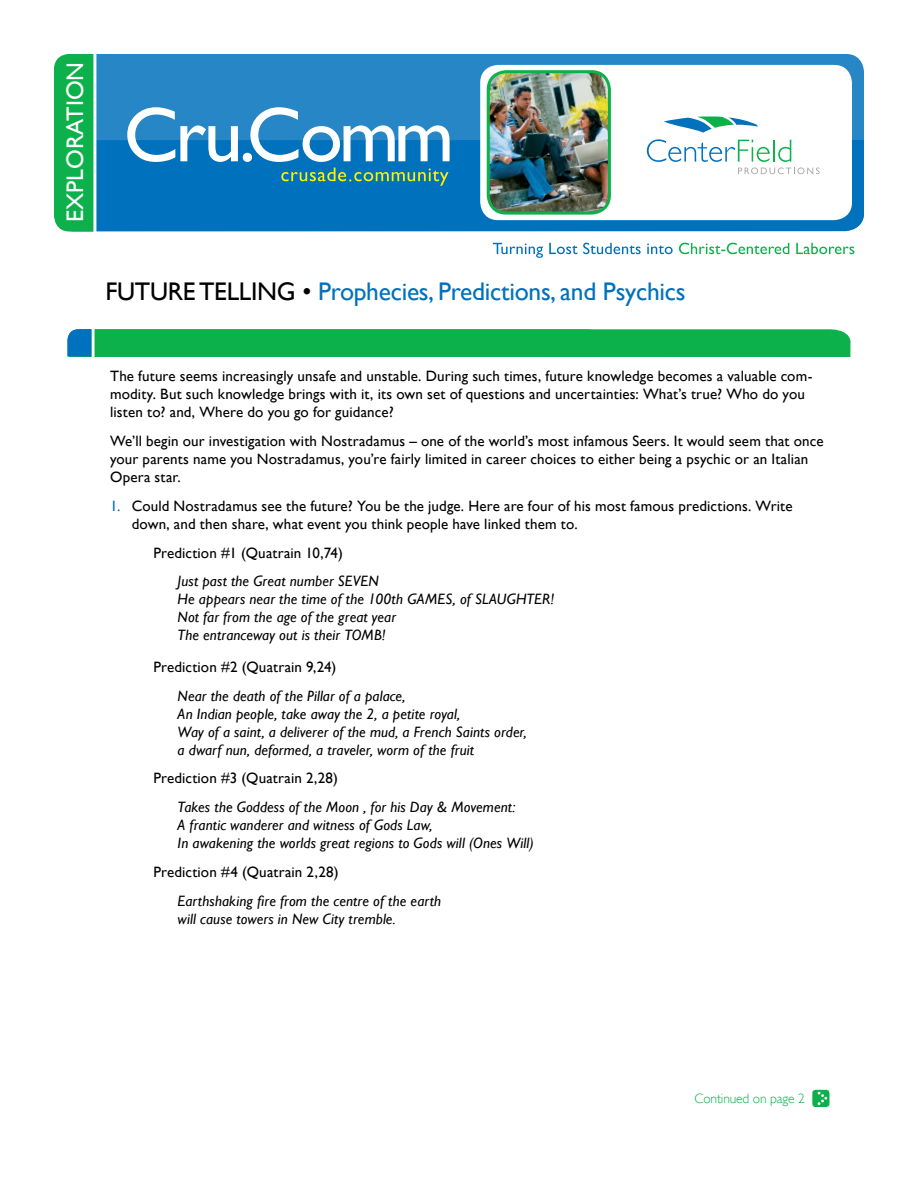
<style>
.page{position:relative;width:918px;height:1188px;background:#fff}
.page>*{position:absolute;margin:0;border:0;box-sizing:border-box;transform-origin:0 0}
.t1{font:25.5px "Gill Sans";letter-spacing:-.01em;color:#0071bc}
.t2{font:24px "Gill Sans";color:#fff}
.t3{font:15px/18px "Gill Sans";letter-spacing:.01em;color:#000}
.t4{font:italic 15px/18px "Gill Sans";letter-spacing:.01em;color:#000}
.t5{font:300 13.5px "Gill Sans";letter-spacing:-.01em;color:#0db14b}
.s1{color:#000}
.s2{color:#0071bc}
</style>
<div class="page">
<svg style="left:68px;top:329px;width:782px;height:28px;background:#0fb050"></svg>
<div style="left:812px;top:1090px;width:18px;height:17px;background:#0db14b;border-radius:3px"></div>
<svg style="left:818px;top:1092px;width:9px;height:13px"></svg>
<div style="left:54px;top:54px;width:810px;height:176px;background:#2686c6;border-radius:18px"></div>
<div style="left:96px;top:140px;width:768px;height:92px;background:#0071bc"></div>
<svg style="left:127px;top:107px;width:323px;height:55px"></svg>
<div style="left:480px;top:65px;width:372px;height:155px;background:#fff;border-radius:18px"></div>
<svg style="left:664px;top:116px;width:94px;height:17px"></svg>
<svg style="left:647px;top:139px;width:173px;height:35px"></svg>
<img style="left:488px;top:74px;width:119px;height:137px">
<div style="left:487px;top:70px;width:124px;height:145px;border:3px solid #0db14b;border-radius:18px"></div>
<div style="left:54px;top:54px;width:39px;height:178px;background:#0db14b"></div>
<hr style="left:93px;top:48px;width:3px;height:188px;background:#fff">
<svg style="left:281px;top:168px;width:168px;height:18px;background:#328a96"></svg>
<svg style="left:493px;top:243px;width:180px;height:15px"></svg>
<svg style="left:679px;top:243px;width:175px;height:11px"></svg>
<h2 class="t2" style="left:61px;top:222px;width:161px;rotate:-90deg">EXPLORATION</h2>
<h1 class="t1" style="left:105px;top:276px;width:582px"><span class="s1">Future telling •</span> Prophecies, Predictions, and Psychics</h1>
<p class="t3" style="left:110px;top:367px;width:704px">The future seems increasingly unsafe and unstable. During such times, future knowledge becomes a valuable com&shy;modity. But such knowledge brings with it, its own set of questions and uncertainties: What’s true? Who do you listen to? and, Where do you go for guidance?</p>
<p class="t3" style="left:110px;top:432px;width:715px">We’ll begin our investigation with Nostradamus – one of the world’s most infamous Seers. It would seem that once your parents name you Nostradamus, you’re fairly limited in career choices to either being a psychic or an Italian<br>Opera star.</p>
<p class="t3" style="left:132px;top:497px;width:662px;text-indent:-22px"><span class="s2">1.</span> Could Nostradamus see the future? You be the judge. Here are four of his most famous predictions. Write down, and then share, what event you think people have linked them to.</p>
<p class="t3" style="left:153px;top:543px;width:191px">Prediction #1 (Quatrain 10,74)</p>
<p class="t4" style="left:178px;top:572px;width:378px">Just past the Great number SEVEN<br>He appears near the time of the 100th GAMES, of SLAUGHTER!<br>Not far from the age of the great year<br>The entranceway out is their TOMB!</p>
<p class="t3" style="left:153px;top:658px;width:185px">Prediction #2 (Quatrain 9,24)</p>
<p class="t4" style="left:178px;top:687px;width:351px">Near the death of the Pillar of a palace,<br>An Indian people, take away the 2, a petite royal,<br>Way of a saint, a deliverer of the mud, a French Saints order, a dwarf nun, deformed, a traveler, worm of the fruit</p>
<p class="t3" style="left:153px;top:769px;width:186px">Prediction #3 (Quatrain 2,28)</p>
<p class="t4" style="left:178px;top:798px;width:358px">Takes the Goddess of the Moon , for his Day &amp; Movement:<br>A frantic wanderer and witness of Gods Law,<br>In awakening the worlds great regions to Gods will (Ones Will)</p>
<p class="t3" style="left:153px;top:863px;width:187px">Prediction #4 (Quatrain 2,28)</p>
<p class="t4" style="left:178px;top:892px;width:265px">Earthshaking fire from the centre of the earth will cause towers in New City tremble.</p>
<p class="t5" style="left:694px;top:1091px;width:112px">Continued on page 2</p>
</div>
